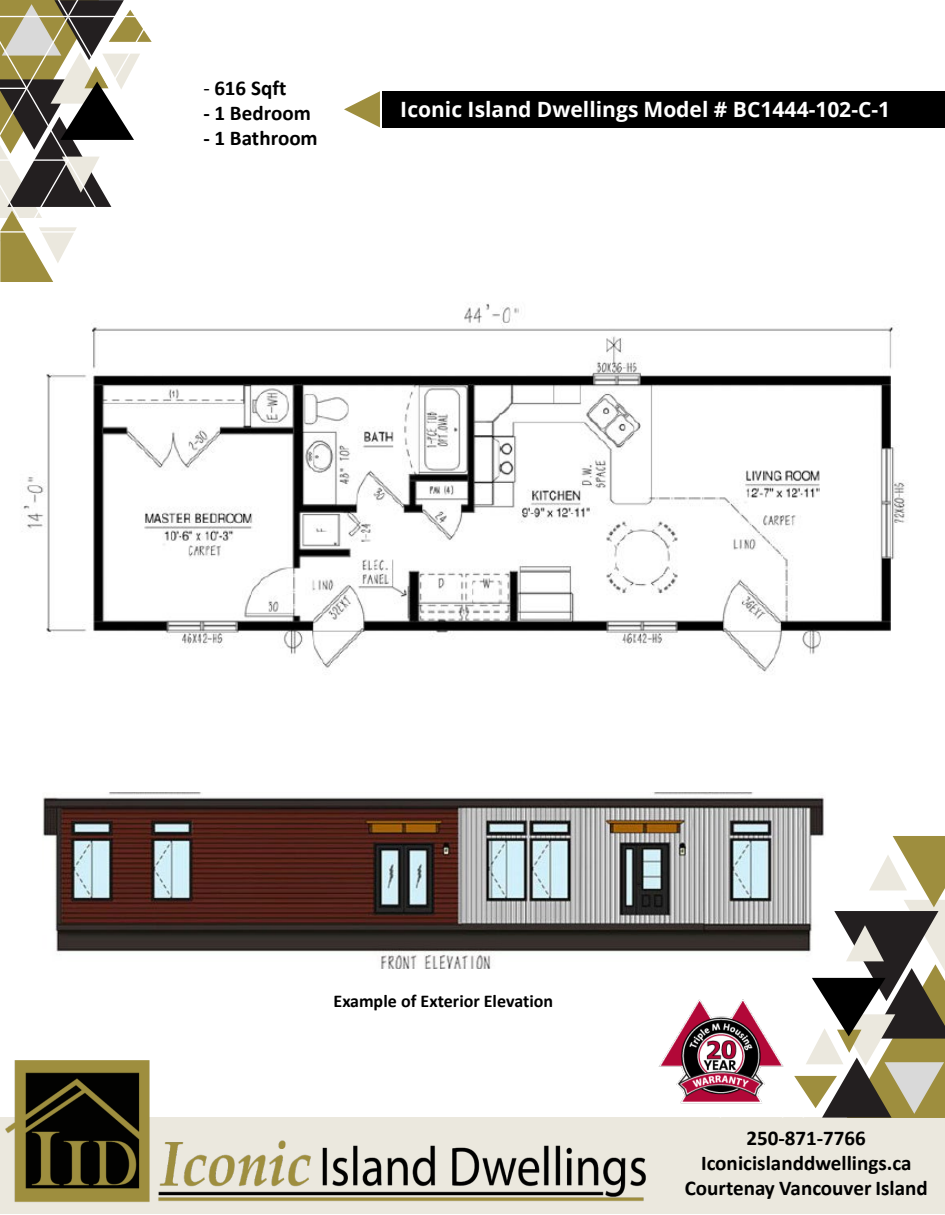
<style>
.page{position:relative;width:945px;height:1215px;background:#fff}
.page>*{position:absolute;margin:0;border:0;box-sizing:border-box;transform-origin:0 0}
.t1{font:700 21px "Calibri";color:#000}
.t2{font:700 21px "Open Sans";color:#fff}
.t3{font:700 18px "Calibri";color:#000}
.s1{font-weight:400}
</style>
<div class="page">
<div style="left:0;top:1118px;width:945px;height:96px;background:#ebe8de"></div>
<div style="left:382px;top:91px;width:563px;height:37px;background:#000"></div>
<svg style="left:344px;top:91px;width:36px;height:36px"></svg>
<img style="left:5px;top:1060px;width:643px;height:142px">
<svg style="left:0;top:0;width:152px;height:282px"></svg>
<img style="left:658px;top:999px;width:51px;height:105px">
<img style="left:42px;top:793px;width:667px;height:175px">
<svg style="left:709px;top:792px;width:236px;height:326px"></svg>
<img style="left:23px;top:303px;width:883px;height:371px">
<p class="t1" style="left:203px;top:73px;width:85px"><span class="s1">-</span> 616 Sqft</p>
<p class="t1" style="left:203px;top:98px;width:109px">- 1 Bedroom</p>
<p class="t1" style="left:203px;top:123px;width:116px">- 1 Bathroom</p>
<p class="t2" style="left:400px;top:95px;width:491px">Iconic Island Dwellings Model # BC1444-102-C-1</p>
<p class="t3" style="left:334px;top:988px;width:221px">Example of Exterior Elevation</p>
<p class="t1" style="left:747px;top:1123px;width:121px">250-871-7766</p>
<p class="t1" style="left:701px;top:1148px;width:212px">Iconicislanddwellings.ca</p>
<p class="t1" style="left:685px;top:1173px;width:245px">Courtenay Vancouver Island</p>
</div>
